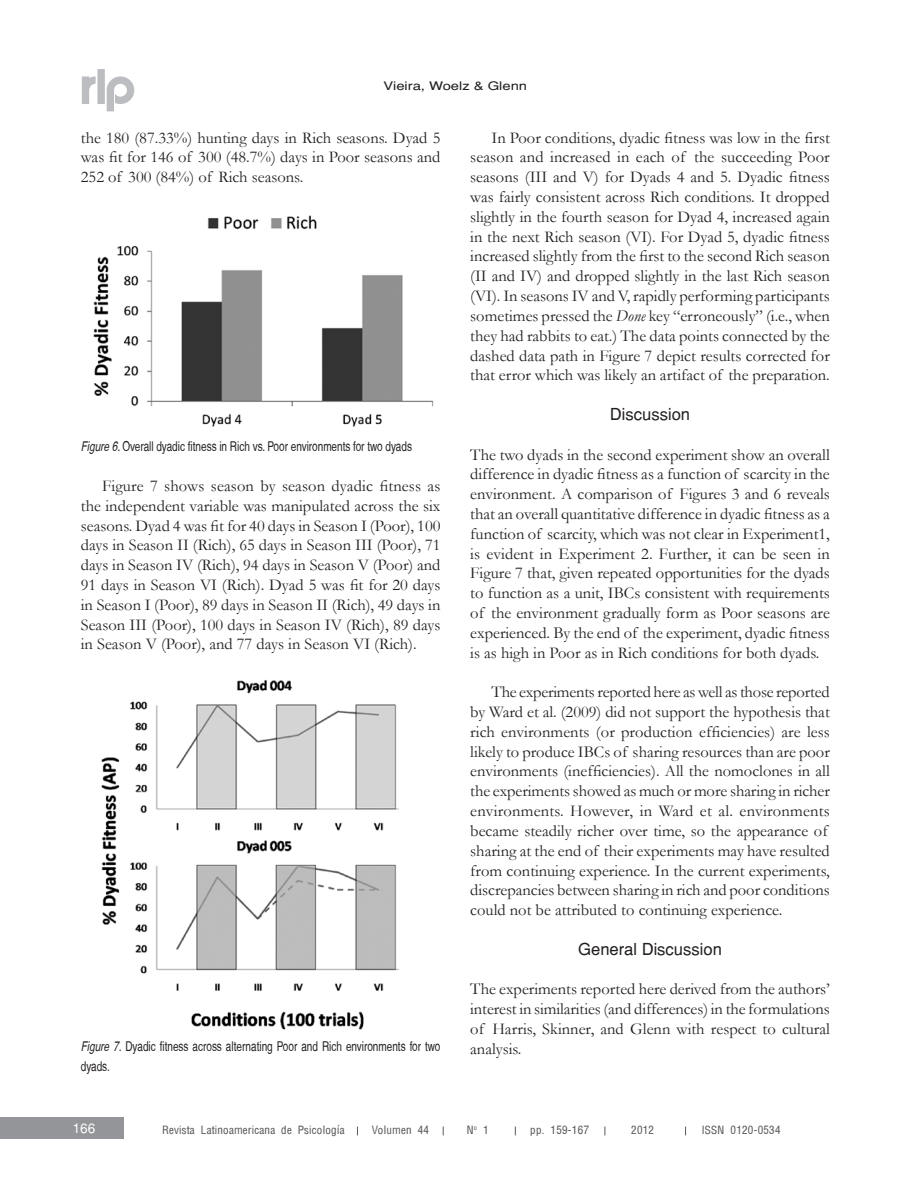
<style>
.page{position:relative;width:915px;height:1191px;background:#fff}
.page>*{position:absolute;margin:0;border:0;box-sizing:border-box;transform-origin:0 0}
.t1{font:16.5px/19.8px "Garamond";color:#231f20;text-align:justify}
.t2{font:16.5px "Helvetica";color:#231f20}
.t3{font:condensed 13.5px/19.5px "Helvetica";color:#231f20;scale:.9 1}
.t4{font:13.5px "Helvetica";color:#fff}
.t5{font:100 condensed 12.75px "Helvetica";color:#57585a}
.t6{font:11.7px "Helvetica";color:#231f20;scale:1.25 1}
.s1{font-style:italic}
.s2{font-weight:400}
</style>
<div class="page">
<div style="left:0;top:1117px;width:124px;height:21px;background:#939598"></div>
<svg style="left:82px;top:69px;width:52px;height:42px"></svg>
<img style="left:93px;top:215px;width:341px;height:212px">
<img style="left:101px;top:680px;width:298px;height:350px">
<p class="t6" style="left:383px;top:78px;width:116px">Vieira, Woelz &amp; Glenn</p>
<p class="t1" style="left:81px;top:127px;width:361px">the 180 (87.33%) hunting days in Rich seasons. Dyad 5 was fit for 146 of 300 (48.7%) days in Poor seasons and 252 of 300 (84%) of Rich seasons.</p>
<p class="t3" style="left:81px;top:437px;width:369px"><span class="s1">Figure 6.</span>Overall dyadic fitness in Rich vs. Poor environments for two dyads</p>
<p class="t1" style="left:81px;top:475px;width:361px;text-indent:21px">Figure 7 shows season by season dyadic fitness as the independent variable was manipulated across the six seasons. Dyad 4 was fit for 40 days in Season I (Poor), 100 days in Season II (Rich), 65 days in Season III (Poor), 71 days in Season IV (Rich), 94 days in Season V (Poor) and 91 days in Season VI (Rich). Dyad 5 was fit for 20 days in Season I (Poor), 89 days in Season II (Rich), 49 days in Season III (Poor), 100 days in Season IV (Rich), 89 days in Season V (Poor), and 77 days in Season VI (Rich).</p>
<p class="t3" style="left:81px;top:1037px;width:401px"><span class="s1">Figure 7.</span> Dyadic fitness across alternating Poor and Rich environments for two dyads.</p>
<p class="t1" style="left:470px;top:127px;width:361px;text-indent:21px">In Poor conditions, dyadic fitness was low in the first season and increased in each of the succeeding Poor seasons (III and V) for Dyads 4 and 5. Dyadic fitness was fairly consistent across Rich conditions. It dropped slightly in the fourth season for Dyad 4, increased again in the next Rich season (VI). For Dyad 5, dyadic fitness increased slightly from the first to the second Rich season (II and IV) and dropped slightly in the last Rich season (VI). In seasons IV and V, rapidly performing participants sometimes pressed the <span class="s1">Done</span> key “erroneously” (i.e., when they had rabbits to eat.) The data points connected by the dashed data path in Figure 7 depict results corrected for that error which was likely an artifact of the preparation.</p>
<p class="t2" style="left:609px;top:404px;width:82px">Discussion</p>
<p class="t1" style="left:470px;top:444px;width:361px">The two dyads in the second experiment show an overall difference in dyadic fitness as a function of scarcity in the environment. A comparison of Figures 3 and 6 reveals that an overall quantitative difference in dyadic fitness as a function of scarcity, which was not clear in Experiment1, is evident in Experiment 2. Further, it can be seen in Figure 7 that, given repeated opportunities for the dyads to function as a unit, IBCs consistent with requirements of the environment gradually form as Poor seasons are experienced. By the end of the experiment, dyadic fitness is as high in Poor as in Rich conditions for both dyads.</p>
<p class="t1" style="left:470px;top:681px;width:361px;text-align:left;text-indent:21px">The experiments reported here as well as those reported by Ward et al. (2009) did not support the hypothesis that rich environments (or production efficiencies) are less likely to produce IBCs of sharing resources than are poor environments (inefficiencies). All the nomoclones in all the experiments showed as much or more sharing in richer environments. However, in Ward et al. environments became steadily richer over time, so the appearance of sharing at the end of their experiments may have resulted from continuing experience. In the current experiments, discrepancies between sharing in rich and poor conditions could not be attributed to continuing experience.</p>
<p class="t2" style="left:578px;top:939px;width:145px">General Discussion</p>
<p class="t1" style="left:470px;top:978px;width:361px">The experiments reported here derived from the authors’ interest in similarities (and differences) in the formulations of Harris, Skinner, and Glenn with respect to cultural analysis.</p>
<p class="t4" style="left:73px;top:1120px;width:24px">166</p>
<p class="t5" style="left:162px;top:1122px;width:184px">Revista Latinoamericana de Psicolog<span class="s2">í</span>a</p>
<p class="t5" style="left:371px;top:1122px;width:59px">Volumen 44</p>
<p class="t5" style="left:466px;top:1122px;width:24px">N<sup>o</sup> 1</p>
<p class="t5" style="left:530px;top:1122px;width:61px">pp. 159-167</p>
<p class="t5" style="left:631px;top:1122px;width:25px">2012</p>
<p class="t5" style="left:701px;top:1122px;width:81px">ISSN 0120-0534</p>
</div>
